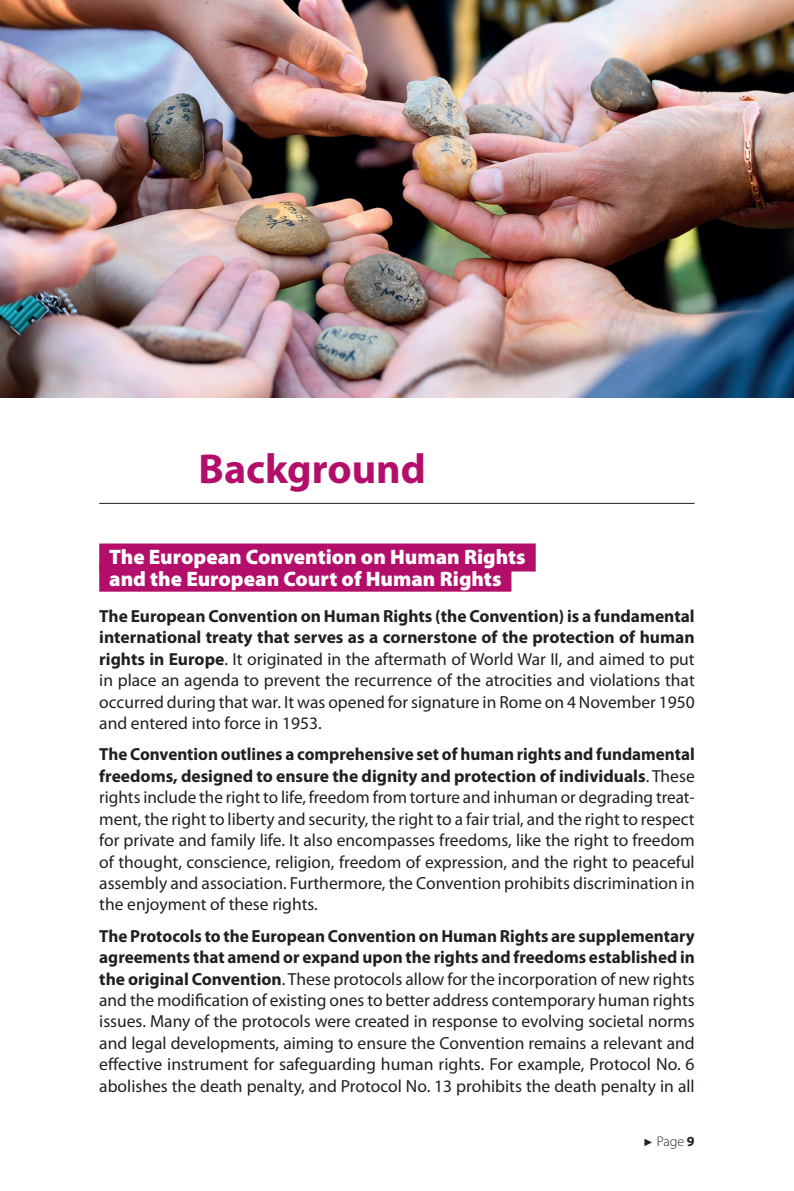
<style>
.page{position:relative;width:794px;height:1191px;background:#fff}
.page>*{position:absolute;margin:0;border:0;box-sizing:border-box;transform-origin:0 0}
.t1{font:700 42px "Myriad Pro";color:#b30f6a}
.t2{font:900 21px/21.3px "Myriad Pro";color:#fff}
.t3{font:17.5px/21.3px "Myriad Pro";color:#231f20;text-align:justify}
.t4{font:300 14px "Myriad Pro";color:#231f20}
.s1{font-weight:700}
.s2{font-family:"Arial";font-weight:400;font-size:10.5px}
</style>
<div class="page">
<hr style="left:99px;top:503px;width:595px;height:1px;background:#231f20">
<div style="left:99px;top:543px;width:437px;height:28px;background:#b30f6a"></div>
<div style="left:99px;top:563px;width:412px;height:28px;background:#b30f6a"></div>
<img style="left:0;top:0;width:794px;height:397px">
<h1 class="t1" style="left:198px;top:441px;width:229px">Background</h1>
<p class="t2" style="left:109px;top:545px;width:418px">The European Convention on Human Rights and the European Court of Human Rights</p>
<p class="t3" style="left:99px;top:605px;width:597px"><span class="s1">The European Convention on Human Rights (the Convention) is a fundamental international treaty that serves as a cornerstone of the protection of human rights in Europe</span>. It originated in the aftermath of World War II, and aimed to put in place an agenda to prevent the recurrence of the atrocities and violations that occurred during that war. It was opened for signature in Rome on 4 November 1950 and entered into force in 1953.</p>
<p class="t3" style="left:99px;top:743px;width:597px"><span class="s1">The Convention outlines a comprehensive set of human rights and fundamental freedoms, designed to ensure the dignity and protection of individuals</span>. These rights include the right to life, freedom from torture and inhuman or degrading treat&shy;ment, the right to liberty and security, the right to a fair trial, and the right to respect for private and family life. It also encompasses freedoms, like the right to freedom of thought, conscience, religion, freedom of expression, and the right to peaceful assembly and association. Furthermore, the Convention prohibits discrimination in the enjoyment of these rights.</p>
<p class="t3" style="left:99px;top:925px;width:597px"><span class="s1">The Protocols to the European Convention on Human Rights are supplementary agreements that amend or expand upon the rights and freedoms established in the original Convention</span>. These protocols allow for the incorporation of new rights and the modification of existing ones to better address contemporary human rights issues. Many of the protocols were created in response to evolving societal norms and legal developments, aiming to ensure the Convention remains a relevant and effective instrument for safeguarding human rights. For example, Protocol No. 6 abolishes the death penalty, and Protocol No. 13 prohibits the death penalty in all</p>
<p class="t4" style="left:643px;top:1132px;width:53px"><span class="s2">►</span> Page <span class="s1">9</span></p>
</div>
